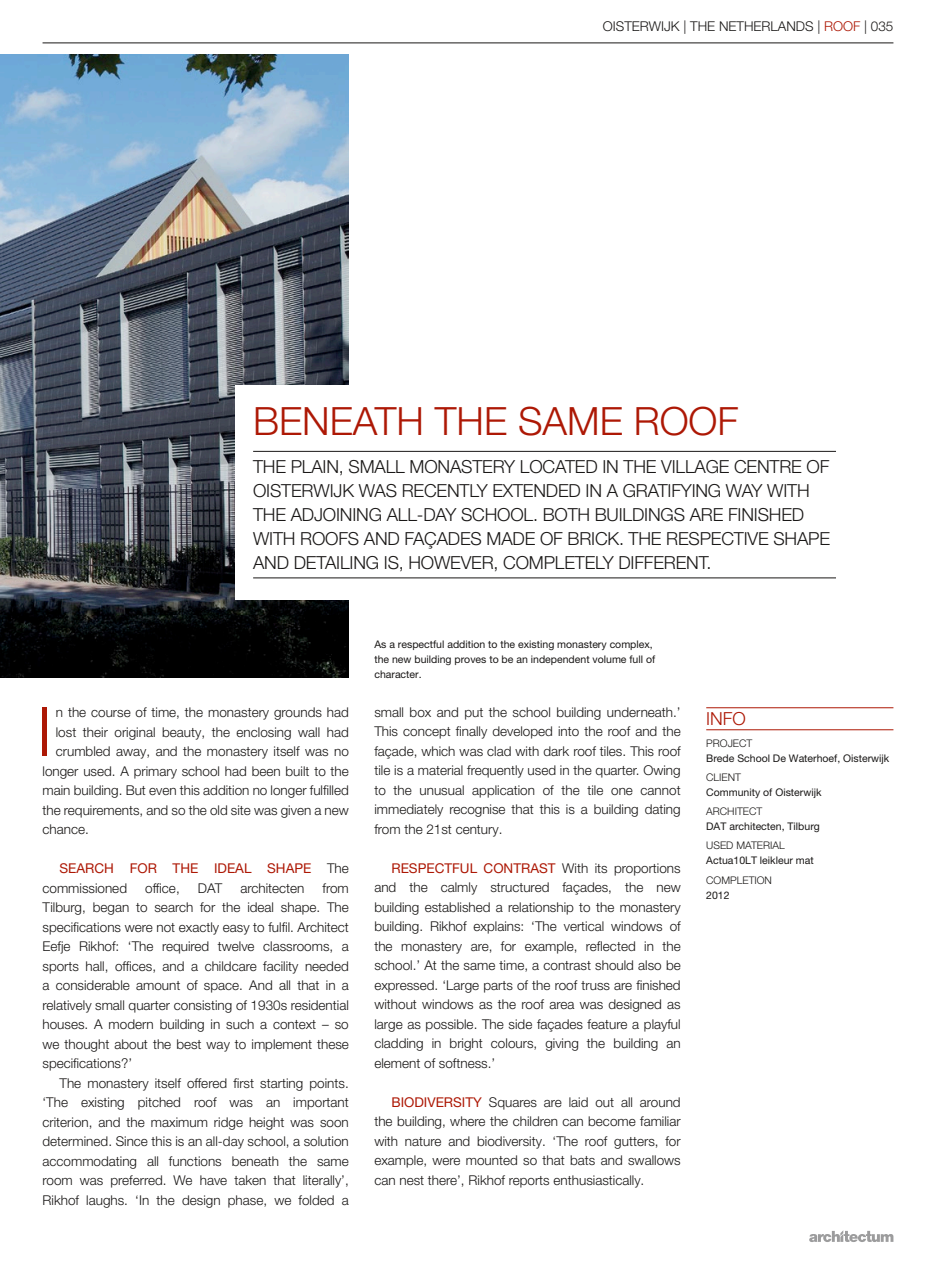
<style>
.page{position:relative;width:936px;height:1263px;background:#fff}
.page>*{position:absolute;margin:0;border:0;box-sizing:border-box;transform-origin:0 0}
.t1{font:300 68.1px "Helvetica Neue LT Pro";color:#ad1805}
.t2{font:300 39px "Helvetica Neue LT Pro";color:#ad1805}
.t3{font:300 18px/24px "Helvetica Neue LT Pro";letter-spacing:-.01em;color:#1a1817}
.t4{font:300 18px "Helvetica Neue LT Pro";color:#ad1805}
.t5{font:300 13.5px/19.5px "Helvetica Neue LT Pro";color:#1a1817;text-align:justify}
.t6{font:13.5px/19.5px "Helvetica Neue LT Pro";color:#ad1805}
.t7{font:10.5px/15px "Helvetica Neue LT Pro";color:#1a1817}
.t8{font:300 10.5px "Helvetica Neue LT Pro";color:#1a1817}
.s1{color:#ad1805}
.s2{font-weight:300;color:#1a1817}
.s3{font-weight:400;color:#ad1805}
</style>
<div class="page">
<svg style="left:809px;top:1230px;width:84px;height:12px"></svg>
<hr style="left:43px;top:43px;width:850px;height:1px;background:#1a1817">
<img style="left:0;top:54px;width:349px;height:624px">
<div style="left:235px;top:386px;width:624px;height:214px;background:#fff"></div>
<hr style="left:253px;top:451px;width:583px;height:1px;background:#1a1817">
<hr style="left:253px;top:577px;width:583px;height:1px;background:#1a1817">
<hr style="left:706px;top:707px;width:187px;height:1px;background:#ad1805">
<hr style="left:706px;top:729px;width:187px;height:1px;background:#ad1805">
<p class="t5" style="left:602px;top:16px;width:292px">OISTERWIJK | THE NETHERLANDS | <span class="s1">ROOF</span> | 035</p>
<h2 class="t2" style="left:253px;top:397px;width:487px">BENEATH THE SAME ROOF</h2>
<p class="t3" style="left:253px;top:454px;width:578px">THE PLAIN, SMALL MONASTERY LOCATED IN THE VILLAGE CENTRE OF OISTERWIJK WAS RECENTLY EXTENDED IN A GRATIFYING WAY WITH THE ADJOINING ALL-DAY SCHOOL. BOTH BUILDINGS ARE FINISHED WITH ROOFS AND FAÇADES MADE OF BRICK. THE RESPECTIVE SHAPE AND DETAILING IS, HOWEVER, COMPLETELY DIFFERENT.</p>
<h1 class="t1" style="left:37px;top:690px;width:17px">I</h1>
<p class="t5" style="left:56px;top:702px;width:294px">n the course of time, the monastery grounds had</p>
<p class="t5" style="left:56px;top:722px;width:294px">lost their original beauty, the enclosing wall had</p>
<p class="t5" style="left:56px;top:741px;width:294px">crumbled away, and the monastery itself was no</p>
<p class="t5" style="left:43px;top:761px;width:308px">longer used. A primary school had been built to the</p>
<p class="t5" style="left:43px;top:780px;width:308px">main building. But even this addition no longer fulfilled</p>
<p class="t5" style="left:43px;top:800px;width:308px">the requirements, and so the old site was given a new</p>
<p class="t5" style="left:43px;top:819px;width:48px">chance.</p>
<p class="t6" style="left:43px;top:858px;width:308px;text-indent:17px">SEARCH FOR THE IDEAL SHAPE <span class="s2">The commissioned</span></p>
<p class="t5" style="left:43px;top:878px;width:308px;text-indent:280px">from Tilburg, began to search for the ideal shape. The specifications were not exactly easy to fulfil. Architect Eefje Rikhof: ‘The required twelve classrooms, a sports hall, offices, and a childcare facility needed a considerable amount of space. And all that in a relatively small quarter consisting of 1930s residential houses. A modern building in such a context – so we thought about the best way to implement these specifications?’</p>
<p class="t5" style="left:43px;top:1073px;width:308px;text-indent:17px">The monastery itself offered first starting points. ‘The existing pitched roof was an important criterion, and the maximum ridge height was soon determined. Since this is an all-day school, a solution accommodating all functions beneath the same room was preferred. We have taken that literally’, Rikhof laughs. ‘In the design phase, we folded a</p>
<p class="t5" style="left:145px;top:878px;width:36px">office,</p>
<p class="t5" style="left:198px;top:878px;width:26px">DAT</p>
<p class="t5" style="left:240px;top:878px;width:66px">architecten</p>
<p class="t7" style="left:374px;top:637px;width:282px">As a respectful addition to the existing monastery complex, the new building proves to be an independent volume full of character.</p>
<p class="t5" style="left:374px;top:702px;width:308px">small box and put the school building underneath.’ This concept finally developed into the roof and the façade, which was clad with dark roof tiles. This roof tile is a material frequently used in the quarter. Owing to the unusual application of the tile one cannot immediately recognise that this is a building dating from the 21st century.</p>
<p class="t5" style="left:374px;top:858px;width:308px;text-indent:17px"><span class="s3">RESPECTFUL CONTRAST</span> With its proportions and the calmly structured façades, the new building established a relationship to the monastery building. Rikhof explains: ‘The vertical windows of the monastery are, for example, reflected in the school.’ At the same time, a contrast should also be expressed. ‘Large parts of the roof truss are finished without windows as the roof area was designed as large as possible. The side façades feature a playful cladding in bright colours, giving the building an element of softness.’</p>
<p class="t5" style="left:374px;top:1092px;width:308px;text-indent:17px"><span class="s3">BIODIVERSITY</span> Squares are laid out all around the building, where the children can become familiar with nature and biodiversity. ‘The roof gutters, for example, were mounted so that bats and swallows can nest there’, Rikhof reports enthusiastically.</p>
<h3 class="t4" style="left:706px;top:708px;width:41px">INFO</h3>
<p class="t8" style="left:706px;top:736px;width:48px">PROJECT</p>
<p class="t7" style="left:706px;top:750px;width:184px">Brede School De Waterhoef, Oisterwijk</p>
<p class="t8" style="left:706px;top:771px;width:36px">CLIENT</p>
<p class="t7" style="left:706px;top:784px;width:117px">Community of Oisterwijk</p>
<p class="t8" style="left:706px;top:805px;width:58px">ARCHITECT</p>
<p class="t7" style="left:706px;top:819px;width:115px">DAT architecten, Tilburg</p>
<p class="t8" style="left:706px;top:839px;width:80px">USED MATERIAL</p>
<p class="t7" style="left:706px;top:853px;width:109px">Actua10LT leikleur mat</p>
<p class="t8" style="left:706px;top:873px;width:67px">COMPLETION</p>
<p class="t7" style="left:706px;top:887px;width:25px">2012</p>
</div>
